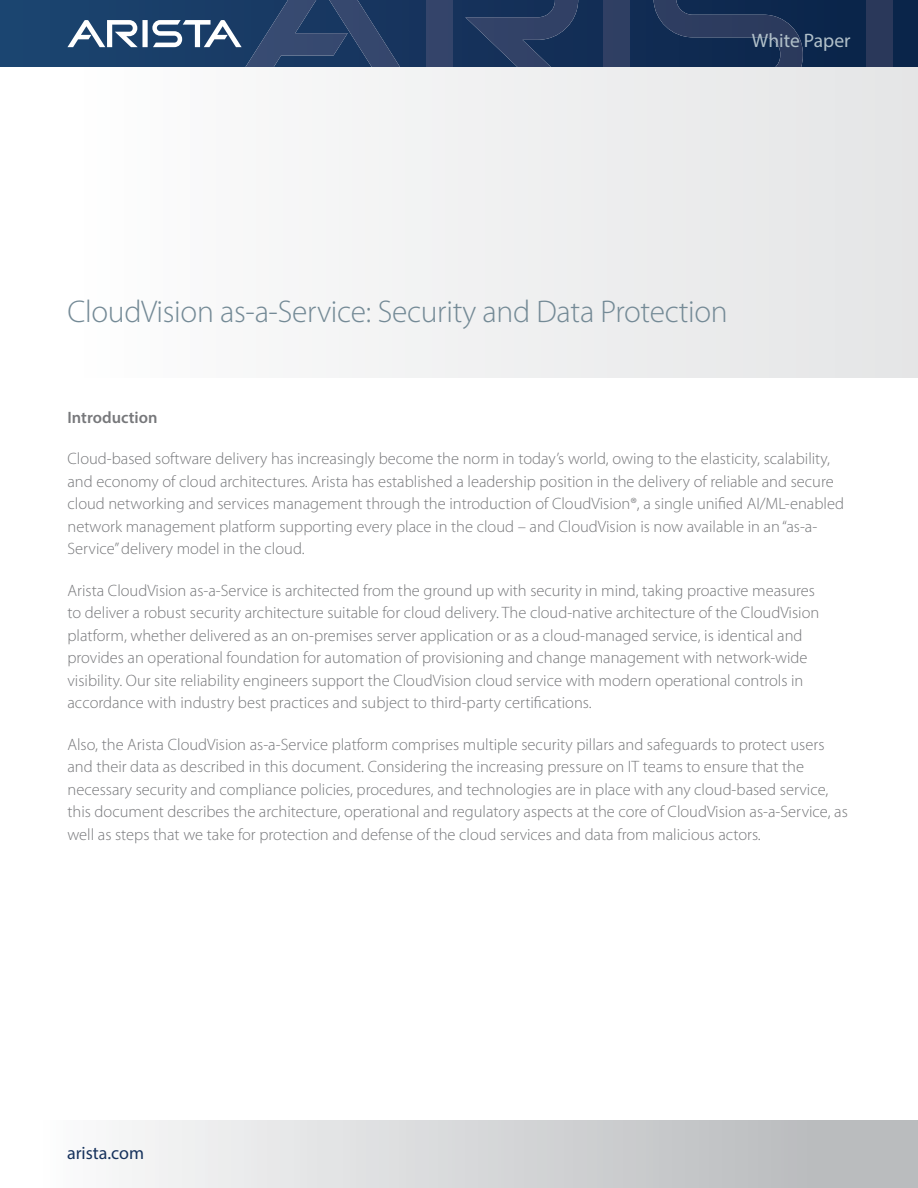
<style>
.page{position:relative;width:918px;height:1188px;background:#fff}
.page>*{position:absolute;margin:0;border:0;box-sizing:border-box;transform-origin:0 0}
.t1{font:300 31.5px "Myriad Pro";letter-spacing:-.01em;color:#748a96}
.t2{font:19.5px "Myriad Pro";color:#b1c0c9}
.t3{font:18px "Myriad Pro";color:#16325c}
.t4{font:300 16.5px/22.5px "Myriad Pro";color:#77787b}
.t5{font:600 16.5px "Myriad Pro";color:#77787b}
</style>
<div class="page">
<svg style="left:0;top:0;width:918px;height:68px;background:#15345b"></svg>
<div style="left:426px;top:0;width:26px;height:68px;background:#34446a"></div>
<svg style="left:465px;top:0;width:113px;height:68px;background:#253b61"></svg>
<svg style="left:67px;top:0;width:333px;height:68px;background:#365277"></svg>
<div style="left:604px;top:0;width:26px;height:68px;background:#2f3f63"></div>
<svg style="left:654px;top:0;width:149px;height:68px;background:#1e3458"></svg>
<div style="left:867px;top:0;width:26px;height:68px;background:#2a385a"></div>
<div style="left:0;top:1120px;width:918px;height:68px;background:linear-gradient(to right,#fff,#b3b5b7)"></div>
<div style="left:0;top:68px;width:918px;height:310px;background:linear-gradient(to right,#fff,#e4e5e6)"></div>
<p class="t2" style="left:752px;top:29px;width:100px">White Paper</p>
<h1 class="t1" style="left:68px;top:294px;width:662px">CloudVision as-a-Service: Security and Data Protection</h1>
<p class="t5" style="left:68px;top:407px;width:92px">Introduction</p>
<p class="t4" style="left:68px;top:448px;width:778px">Cloud-based software delivery has increasingly become the norm in today’s world, owing to the elasticity, scalability, and economy of cloud architectures. Arista has established a leadership position in the delivery of reliable and secure cloud networking and services management through the introduction of CloudVision®, a single unified AI/ML-enabled network management platform supporting every place in the cloud – and CloudVision is now available in an “as-a-Service” delivery model in the cloud.</p>
<p class="t4" style="left:68px;top:579px;width:753px">Arista CloudVision as-a-Service is architected from the ground up with security in mind, taking proactive measures to deliver a robust security architecture suitable for cloud delivery. The cloud-native architecture of the CloudVision platform, whether delivered as an on-premises server application or as a cloud-managed service, is identical and provides an operational foundation for automation of provisioning and change management with network-wide visibility. Our site reliability engineers support the CloudVision cloud service with modern operational controls in accordance with industry best practices and subject to third-party certifications.</p>
<p class="t4" style="left:68px;top:733px;width:782px">Also, the Arista CloudVision as-a-Service platform comprises multiple security pillars and safeguards to protect users and their data as described in this document. Considering the increasing pressure on IT teams to ensure that the necessary security and compliance policies, procedures, and technologies are in place with any cloud-based service, this document describes the architecture, operational and regulatory aspects at the core of CloudVision as-a-Service, as well as steps that we take for protection and defense of the cloud services and data from malicious actors.</p>
<p class="t3" style="left:67px;top:1142px;width:79px">arista.com</p>
</div>
